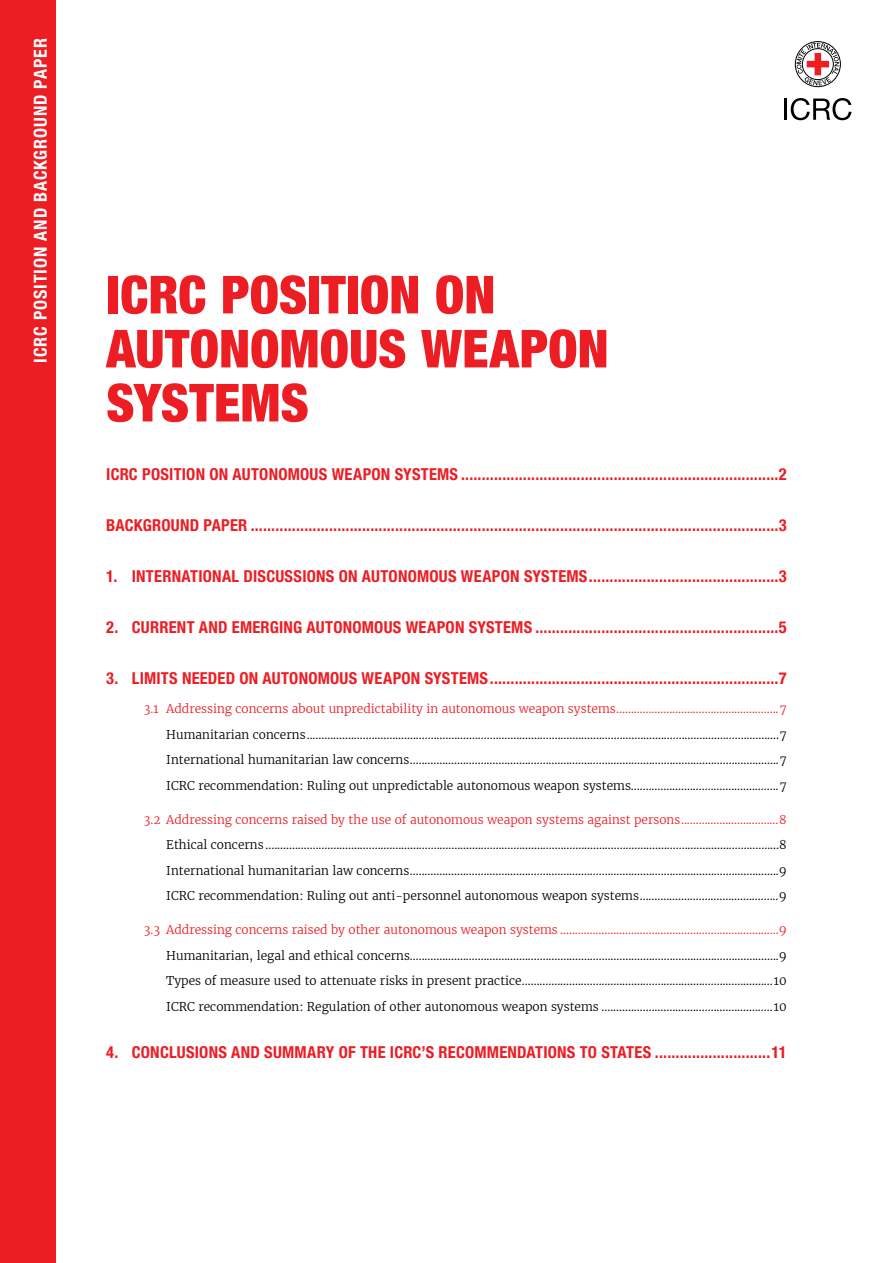
<style>
.page{position:relative;width:893px;height:1263px;background:#fff}
.page>*{position:absolute;margin:0;border:0;box-sizing:border-box;transform-origin:0 0}
.t1{font:900 condensed 52.5px/54px "Helvetica Neue LT Std";letter-spacing:.005em;color:#ed1d24}
.t2{font:700 condensed 18px "Helvetica Neue LT Std";letter-spacing:.045em;color:#fff}
.t3{font:700 condensed 16.5px "Helvetica Neue LT Std";letter-spacing:.015em;color:#ed1d24}
.t4{font:300 12px/25.5px "Merriweather";color:#000;text-align:justify}
.t5{font:300 12px "Merriweather";color:#ed1d24}
</style>
<div class="page">
<div style="left:795px;top:41px;width:46px;height:46px;border:1px solid #000;border-radius:50%"></div>
<svg style="left:796px;top:43px;width:43px;height:42px"></svg>
<hr style="left:784px;top:99px;width:3px;height:21px;background:#000">
<svg style="left:791px;top:98px;width:60px;height:22px"></svg>
<div style="left:0;top:0;width:55px;height:1263px;background:#ed1d24"></div>
<h2 class="t2" style="left:29px;top:363px;width:326px;rotate:-90deg">ICRC POSITION AND BACKGROUND PAPER</h2>
<h1 class="t1" style="left:106px;top:267px;width:504px">ICRC POSITION ON<br>AUTONOMOUS WEAPON<br>SYSTEMS</h1>
<h3 class="t3" style="left:106px;top:464px;width:682px">ICRC POSITION ON AUTONOMOUS WEAPON SYSTEMS .............................................................................2</h3>
<h3 class="t3" style="left:106px;top:515px;width:682px">BACKGROUND PAPER ................................................................................................................................3</h3>
<h3 class="t3" style="left:106px;top:566px;width:682px">1. INTERNATIONAL DISCUSSIONS ON AUTONOMOUS WEAPON SYSTEMS..............................................3</h3>
<h3 class="t3" style="left:106px;top:617px;width:682px">2. CURRENT AND EMERGING AUTONOMOUS WEAPON SYSTEMS ...........................................................5</h3>
<h3 class="t3" style="left:106px;top:668px;width:682px">3. LIMITS NEEDED ON AUTONOMOUS WEAPON SYSTEMS......................................................................7</h3>
<p class="t5" style="left:144px;top:701px;width:644px">3.1 Addressing concerns about unpredictability in autonomous weapon systems.......................................................7</p>
<p class="t4" style="left:166px;top:721px;width:622px">Humanitarian concerns................................................................................................................................................................7<br>International humanitarian law concerns.............................................................................................................................7<br>ICRC recommendation: Ruling out unpredictable autonomous weapon systems..................................................7</p>
<p class="t5" style="left:144px;top:811px;width:644px">3.2 Addressing concerns raised by the use of autonomous weapon systems against persons.................................8</p>
<p class="t4" style="left:166px;top:832px;width:622px">Ethical concerns ..............................................................................................................................................................................8<br>International humanitarian law concerns.............................................................................................................................9<br>ICRC recommendation: Ruling out anti-personnel autonomous weapon systems...............................................9</p>
<p class="t5" style="left:144px;top:922px;width:644px">3.3 Addressing concerns raised by other autonomous weapon systems ..........................................................................9</p>
<p class="t4" style="left:166px;top:943px;width:622px">Humanitarian, legal and ethical concerns.............................................................................................................................9<br>Types of measure used to attenuate risks in present practice.....................................................................................10<br>ICRC recommendation: Regulation of other autonomous weapon systems ..........................................................10</p>
<h3 class="t3" style="left:106px;top:1042px;width:682px">4. CONCLUSIONS AND SUMMARY OF THE ICRC’S RECOMMENDATIONS TO STATES ............................11</h3>
</div>
